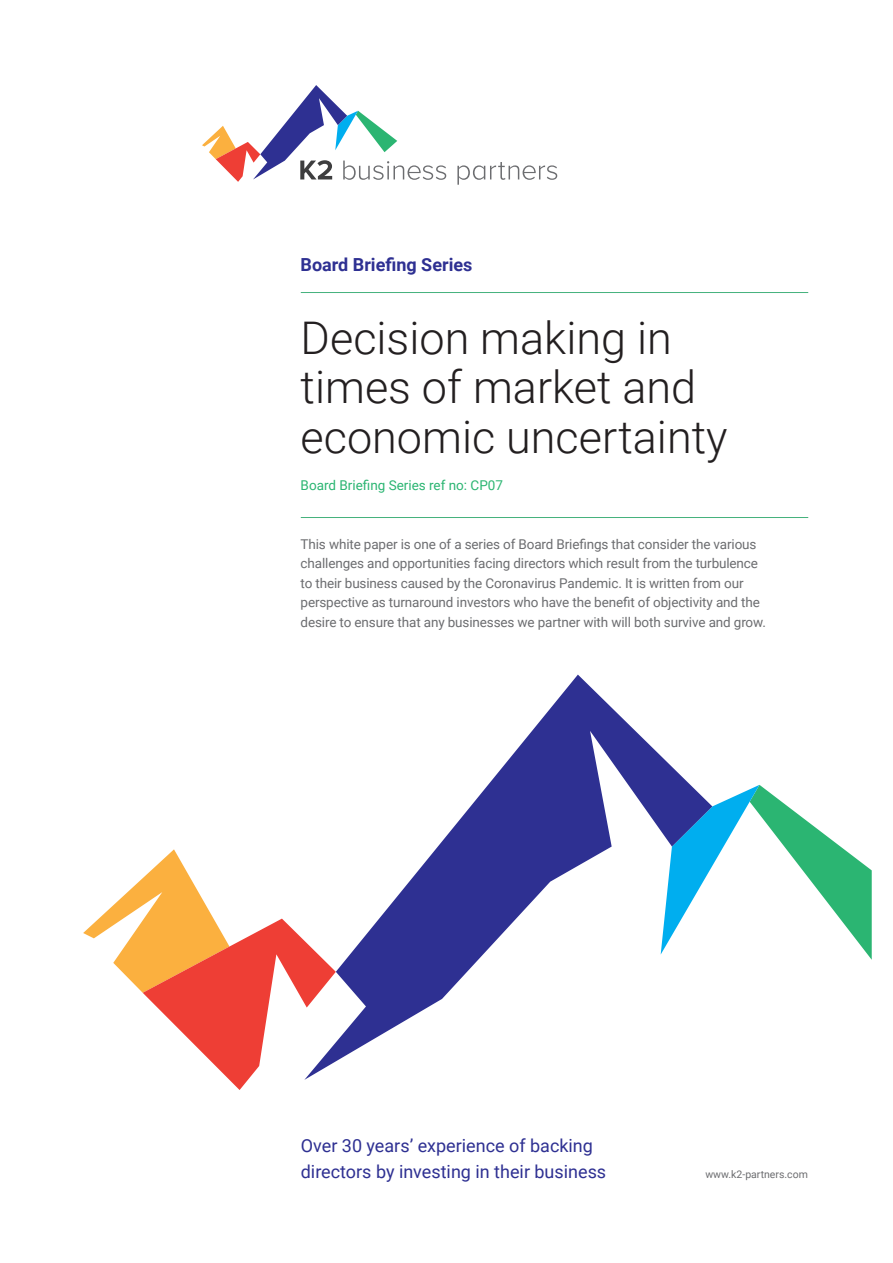
<style>
.page{position:relative;width:893px;height:1263px;background:#fff}
.page>*{position:absolute;margin:0;border:0;box-sizing:border-box;transform-origin:0 0}
.cvr_title{font:300 45px/49.5px "Roboto";color:#231f20}
.t1{font:18px/25.5px "Roboto";color:#2e3092}
.K2_Board_briefing_cv{font:700 18px "Roboto";color:#2e3092}
.body_copy{font:13.5px/19.5px "Roboto";letter-spacing:-.01em;color:#6c6d70}
.Cvr_Ref{font:13.5px "Roboto";color:#2bb572}
.t2{font:10.5px "Roboto";color:#6c6d70}
</style>
<div class="page">
<svg style="left:457px;top:162px;width:100px;height:23px"></svg>
<svg style="left:202px;top:85px;width:244px;height:97px"></svg>
<svg style="left:712px;top:785px;width:160px;height:175px"></svg>
<svg style="left:83px;top:849px;width:221px;height:241px"></svg>
<svg style="left:304px;top:675px;width:408px;height:405px"></svg>
<hr style="left:300px;top:292px;width:509px;height:3px;background:#231f20;opacity:.1">
<hr style="left:300px;top:517px;width:509px;height:3px;background:#231f20;opacity:.1">
<p class="K2_Board_briefing_cv" style="left:301px;top:252px;width:173px">Board Briefing Series</p>
<p class="cvr_title" style="left:301px;top:311px;width:428px">Decision making in times of market and economic uncertainty</p>
<p class="Cvr_Ref" style="left:301px;top:476px;width:204px">Board Briefing Series ref no: CP07</p>
<p class="body_copy" style="left:301px;top:534px;width:467px">This white paper is one of a series of Board Briefings that consider the various challenges and opportunities facing directors which result from the turbulence to their business caused by the Coronavirus Pandemic. It is written from our perspective as turnaround investors who have the benefit of objectivity and the desire to ensure that any businesses we partner with will both survive and grow.</p>
<h2 class="t1" style="left:301px;top:1132px;width:307px">Over 30 years’ experience of backing directors by investing in their business</h2>
<p class="t2" style="left:705px;top:1167px;width:104px">www.k2-partners.com</p>
</div>
